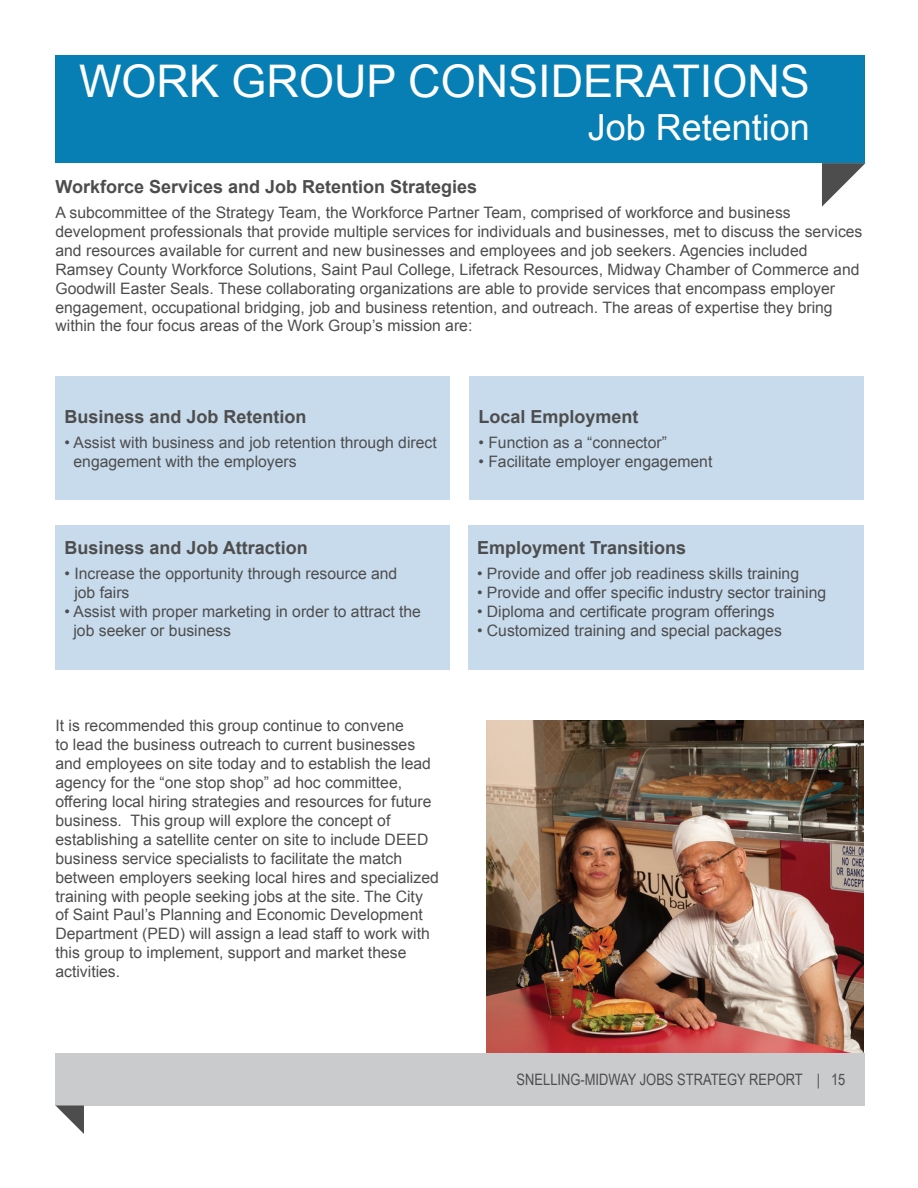
<style>
.page{position:relative;width:918px;height:1188px;background:#fff}
.page>*{position:absolute;margin:0;border:0;box-sizing:border-box;transform-origin:0 0}
.t1{font:45px "Arial";color:#fff}
.t2{font:36px "Arial";color:#fff}
.t3{font:700 18px "Arial";color:#4e4d4e}
.t4{font:15.75px/18.9px "Arial";color:#4e4d4e}
.t5{font:15.75px "Arial Narrow";color:#4e4d4e}
</style>
<div class="page">
<div style="left:55px;top:55px;width:810px;height:108px;background:#077fb4"></div>
<svg style="left:822px;top:163px;width:43px;height:44px"></svg>
<div style="left:55px;top:377px;width:395px;height:123px;background:#c7dbec"></div>
<div style="left:468px;top:525px;width:396px;height:145px;background:#c7dbec"></div>
<div style="left:55px;top:525px;width:395px;height:145px;background:#c7dbec"></div>
<div style="left:469px;top:377px;width:395px;height:123px;background:#c7dbec"></div>
<img style="left:486px;top:720px;width:378px;height:333px">
<div style="left:55px;top:1053px;width:810px;height:53px;background:#cacbcc"></div>
<svg style="left:56px;top:1106px;width:28px;height:28px"></svg>
<h1 class="t1" style="left:79px;top:52px;width:732px">WORK GROUP CONSIDERATIONS</h1>
<h2 class="t2" style="left:588px;top:104px;width:224px">Job Retention</h2>
<p class="t3" style="left:55px;top:175px;width:423px">Workforce Services and Job Retention Strategies</p>
<p class="t4" style="left:55px;top:203px;width:809px">A subcommittee of the Strategy Team, the Workforce Partner Team, comprised of workforce and business development professionals that provide multiple services for individuals and businesses, met to discuss the services and resources available for current and new businesses and employees and job seekers. Agencies included Ramsey County Workforce Solutions, Saint Paul College, Lifetrack Resources, Midway Chamber of Commerce and Goodwill Easter Seals. These collaborating organizations are able to provide services that encompass employer engagement, occupational bridging, job and business retention, and outreach. The areas of expertise they bring within the four focus areas of the Work Group’s mission are:</p>
<p class="t3" style="left:64px;top:405px;width:244px">Business and Job Retention</p>
<p class="t4" style="left:73px;top:433px;width:365px;text-indent:-9px">• Assist with business and job retention through direct engagement with the employers</p>
<p class="t3" style="left:64px;top:536px;width:245px">Business and Job Attraction</p>
<p class="t4" style="left:74px;top:564px;width:325px;text-indent:-10px">• Increase the opportunity through resource and job fairs</p>
<p class="t4" style="left:73px;top:602px;width:349px;text-indent:-9px">• Assist with proper marketing in order to attract the job seeker or business</p>
<p class="t4" style="left:55px;top:717px;width:385px">It is recommended this group continue to convene<br>to lead the business outreach to current businesses and employees on site today and to establish the lead agency for the “one stop shop” ad hoc committee, offering local hiring strategies and resources for future business. This group will explore the concept of establishing a satellite center on site to include DEED business service specialists to facilitate the match between employers seeking local hires and specialized training with people seeking jobs at the site. The City of Saint Paul’s Planning and Economic Development Department (PED) will assign a lead staff to work with this group to implement, support and market these activities.</p>
<p class="t3" style="left:478px;top:405px;width:162px">Local Employment</p>
<p class="t4" style="left:478px;top:433px;width:190px">• Function as a “connector”</p>
<p class="t4" style="left:478px;top:452px;width:235px">• Facilitate employer engagement</p>
<p class="t3" style="left:477px;top:536px;width:211px">Employment Transitions</p>
<p class="t4" style="left:477px;top:564px;width:324px">• Provide and offer job readiness skills training</p>
<p class="t4" style="left:477px;top:583px;width:351px">• Provide and offer specific industry sector training</p>
<p class="t4" style="left:477px;top:602px;width:299px">• Diploma and certificate program offerings</p>
<p class="t4" style="left:477px;top:621px;width:306px">• Customized training and special packages</p>
<p class="t5" style="left:517px;top:1067px;width:330px">SNELLING-MIDWAY JOBS STRATEGY REPORT | 15</p>
</div>
